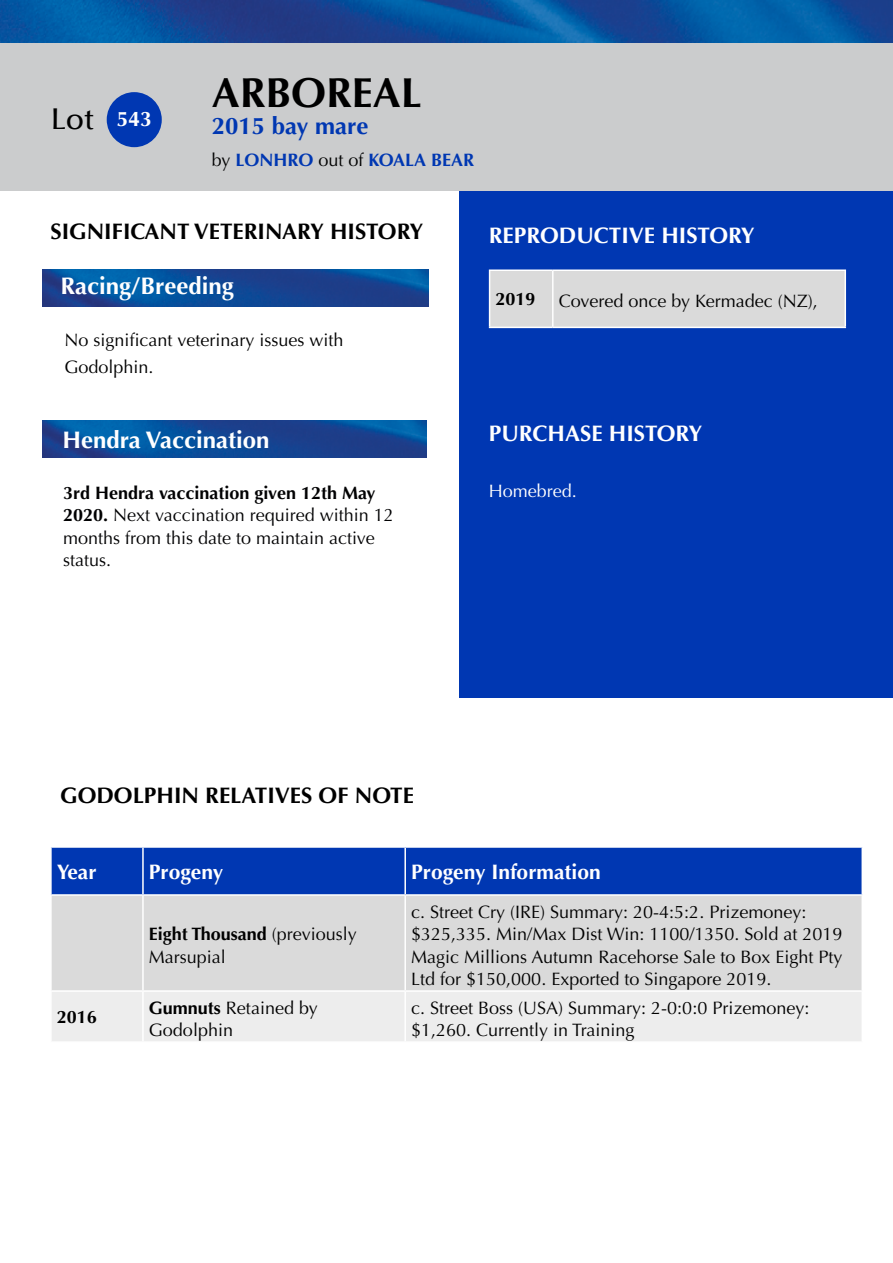
<style>
.page{position:relative;width:893px;height:1263px;background:#fff}
.page>*{position:absolute;margin:0;border:0;box-sizing:border-box;transform-origin:0 0}
.t1{font:700 42px "Optima";color:#000}
.t2{font:500 30px "Optima";color:#000}
.t3{font:700 24px "Optima";color:#fff}
.t4{font:700 24px "Optima";color:#0037b2}
.t5{font:700 22.5px "Optima";color:#000}
.t6{font:700 22.5px "Optima";color:#fff}
.t7{font:700 21px "Optima";color:#fff}
.t8{font:18px/22.5px "Optima";color:#000}
.t9{font:18px/22.5px "Optima";color:#020203}
.t10{font:700 18px "Optima";color:#0037b2}
.t11{font:18px "Optima";color:#fff}
.t12{font:700 18px "Optima";color:#000}
.s1{font-weight:700;font-size:21px;color:#fff}
.s2{font-weight:400;color:#000}
.s3{font-weight:700}
</style>
<div class="page">
<div style="left:459px;top:191px;width:434px;height:506px;background:#0037b2"></div>
<div style="left:0;top:42px;width:893px;height:149px;background:#cbcccd"></div>
<img style="left:0;top:0;width:893px;height:42px">
<div style="left:107px;top:92px;width:55px;height:55px;background:#0037b2;border-radius:50%"></div>
<img style="left:42px;top:269px;width:386px;height:38px">
<div style="left:490px;top:271px;width:354px;height:56px;background:#dadada"></div>
<hr style="left:489px;top:327px;width:64px;height:1px;background:#fff">
<hr style="left:553px;top:327px;width:293px;height:1px;background:#fff">
<hr style="left:489px;top:269px;width:64px;height:2px;background:#fff">
<hr style="left:489px;top:271px;width:1px;height:56px;background:#fff">
<hr style="left:553px;top:269px;width:293px;height:2px;background:#fff">
<hr style="left:552px;top:271px;width:2px;height:56px;background:#fff">
<hr style="left:844px;top:271px;width:2px;height:56px;background:#fff">
<img style="left:42px;top:421px;width:385px;height:37px">
<div style="left:52px;top:848px;width:809px;height:46px;background:#0037b2"></div>
<div style="left:52px;top:896px;width:809px;height:94px;background:#dadada"></div>
<div style="left:52px;top:992px;width:809px;height:49px;background:#ededed"></div>
<hr style="left:142px;top:848px;width:2px;height:46px;background:#fff">
<hr style="left:404px;top:848px;width:2px;height:46px;background:#fff">
<hr style="left:142px;top:896px;width:2px;height:94px;background:#fff">
<hr style="left:404px;top:896px;width:2px;height:94px;background:#fff">
<hr style="left:142px;top:992px;width:2px;height:49px;background:#fff">
<hr style="left:404px;top:992px;width:2px;height:49px;background:#fff">
<h1 class="t1" style="left:212px;top:69px;width:212px">ARBOREAL</h1>
<h2 class="t2" style="left:51px;top:102px;width:102px">Lot <span class="s1">543</span></h2>
<h3 class="t4" style="left:212px;top:112px;width:158px">2015 bay mare</h3>
<p class="t10" style="left:212px;top:149px;width:264px"><span class="s2">by</span> LONHRO <span class="s2">out of</span> KOALA BEAR</p>
<p class="t5" style="left:51px;top:218px;width:374px">SIGNIFICANT VETERINARY HISTORY</p>
<h3 class="t3" style="left:61px;top:272px;width:175px">Racing/Breeding</h3>
<p class="t8" style="left:64px;top:327px;width:280px;line-height:27px">No significant veterinary issues with<br>Godolphin.</p>
<h3 class="t3" style="left:62px;top:426px;width:208px">Hendra Vaccination</h3>
<p class="t9" style="left:63px;top:482px;width:332px"><span class="s3">3rd Hendra vaccination given 12th May<br>2020.</span> Next vaccination required within 12 months from this date to maintain active status.</p>
<p class="t6" style="left:489px;top:223px;width:267px">REPRODUCTIVE HISTORY</p>
<p class="t12" style="left:496px;top:289px;width:42px">2019</p>
<p class="t8" style="left:559px;top:290px;width:260px">Covered once by Kermadec (NZ),</p>
<p class="t6" style="left:489px;top:421px;width:215px">PURCHASE HISTORY</p>
<p class="t11" style="left:489px;top:480px;width:90px">Homebred.</p>
<p class="t5" style="left:60px;top:782px;width:355px">GODOLPHIN RELATIVES OF NOTE</p>
<p class="t7" style="left:57px;top:859px;width:41px">Year</p>
<p class="t7" style="left:149px;top:859px;width:76px">Progeny</p>
<p class="t7" style="left:411px;top:859px;width:191px">Progeny Information</p>
<p class="t8" style="left:149px;top:923px;width:209px"><span class="s3">Eight Thousand</span> (previously<br>Marsupial</p>
<p class="t8" style="left:411px;top:900px;width:433px">c. Street Cry (IRE) Summary: 20-4:5:2. Prizemoney: $325,335. Min/Max Dist Win: 1100/1350. Sold at 2019<br>Magic Millions Autumn Racehorse Sale to Box Eight Pty Ltd for $150,000. Exported to Singapore 2019.</p>
<p class="t12" style="left:57px;top:1006px;width:42px">2016</p>
<p class="t8" style="left:149px;top:996px;width:170px"><span class="s3">Gumnuts</span> Retained by<br>Godolphin</p>
<p class="t8" style="left:411px;top:996px;width:400px">c. Street Boss (USA) Summary: 2-0:0:0 Prizemoney: $1,260. Currently in Training</p>
</div>
